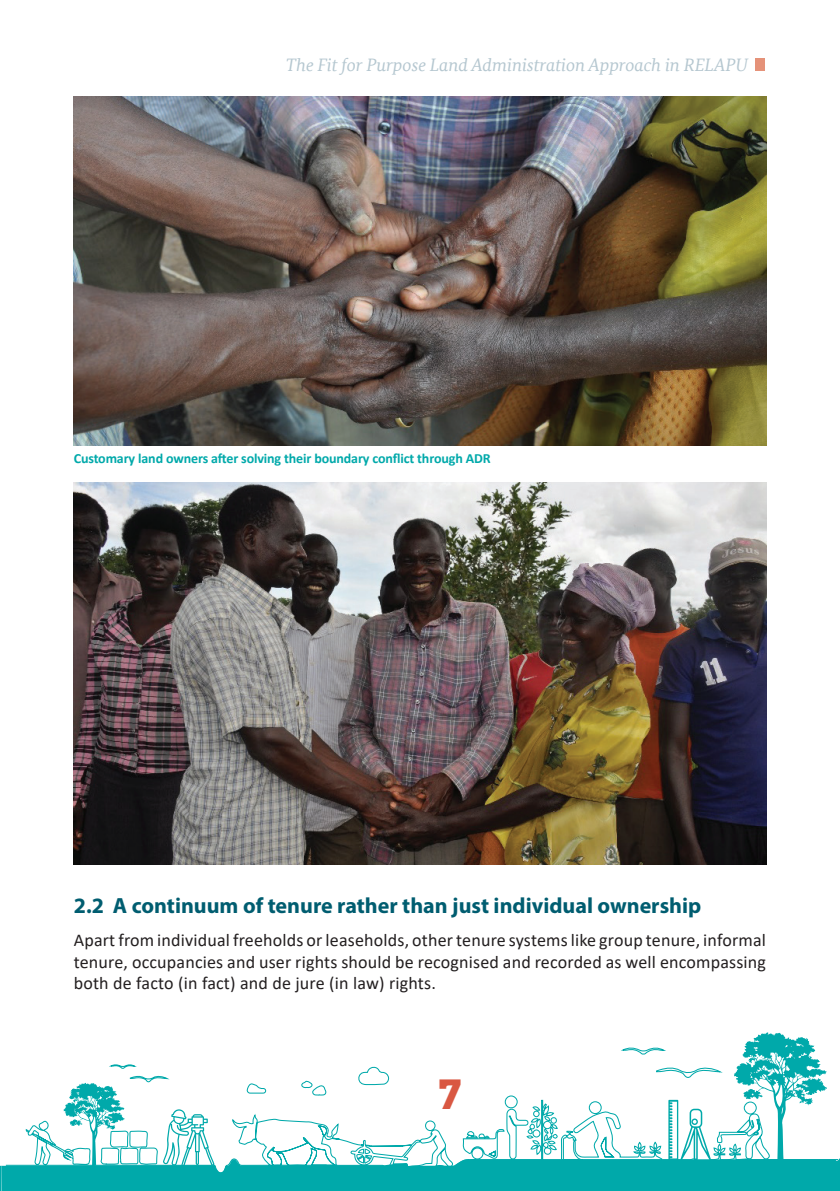
<style>
.page{position:relative;width:840px;height:1191px;background:#fff}
.page>*{position:absolute;margin:0;border:0;box-sizing:border-box;transform-origin:0 0}
.t1{font:42px "aka Chen";color:#d95842}
.t2{font:700 22px "Myriad Pro";color:#005d70}
.t3{font:18px/21.6px "Calibri";letter-spacing:.01em;color:#231f20;text-align:justify}
.t4{font:italic 18px "Bundes Serif";color:#b5c7d0}
.t5{font:700 14px "Calibri";letter-spacing:-.01em;color:#00a9aa}
</style>
<div class="page">
<svg style="left:0;top:1032px;width:839px;height:159px"></svg>
<div style="left:754px;top:58px;width:10px;height:13px;background:#e59279"></div>
<img style="left:74px;top:96px;width:691px;height:349px">
<img style="left:74px;top:482px;width:691px;height:383px">
<p class="t4" style="left:286px;top:54px;width:463px">The Fit for Purpose Land Administration Approach in RELAPU</p>
<p class="t5" style="left:74px;top:448px;width:418px">Customary land owners after solving their boundary conflict through ADR</p>
<p class="t2" style="left:74px;top:891px;width:628px">2.2 A continuum of tenure rather than just individual ownership</p>
<p class="t3" style="left:74px;top:929px;width:693px">Apart from individual freeholds or leaseholds, other tenure systems like group tenure, informal tenure, occupancies and user rights should be recognised and recorded as well encompassing both de facto (in fact) and de jure (in law) rights.</p>
<h1 class="t1" style="left:438px;top:1073px;width:24px">7</h1>
</div>
